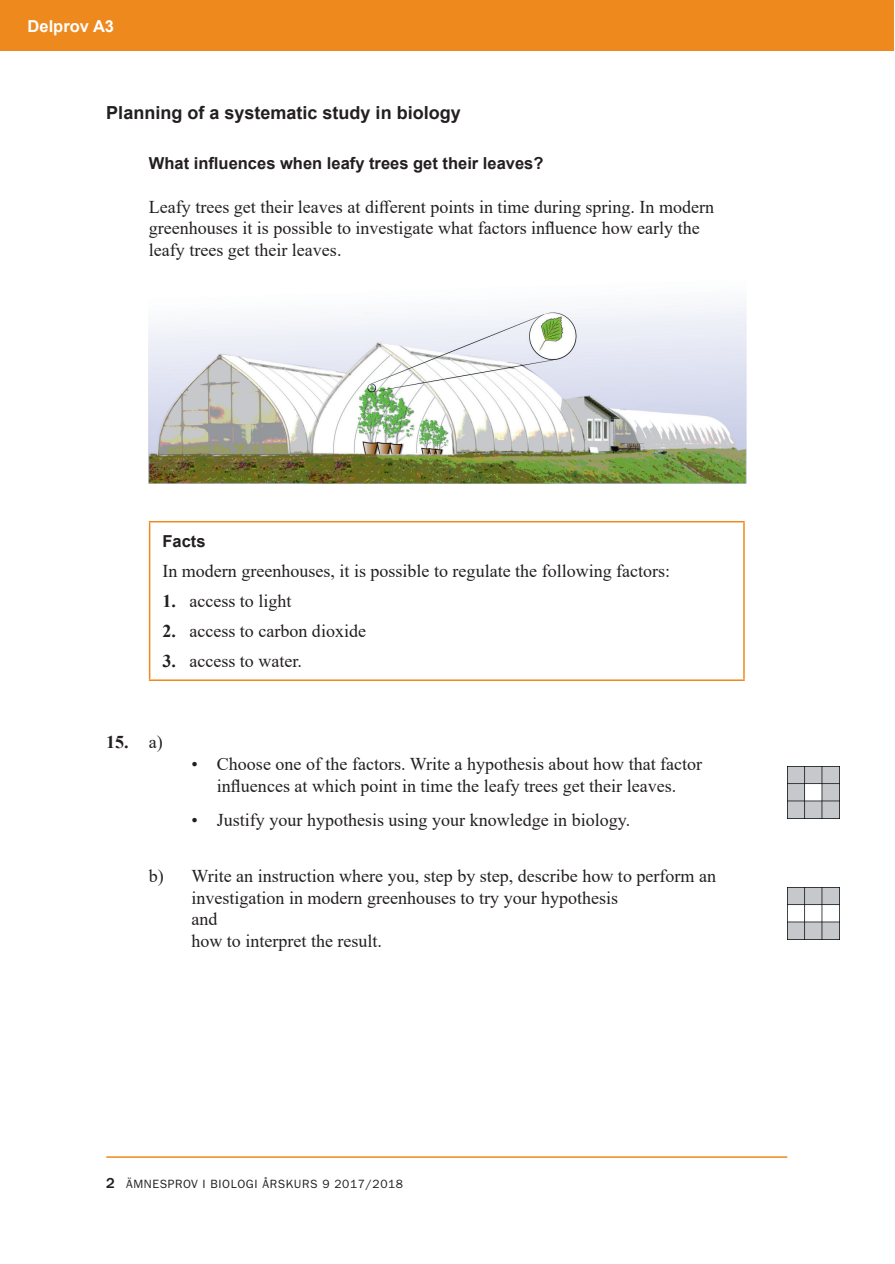
<style>
.page{position:relative;width:895px;height:1264px;background:#fff}
.page>*{position:absolute;margin:0;border:0;box-sizing:border-box;transform-origin:0 0}
.t1{font:18px/21.6px "Times New Roman";color:#231f20}
.t2{font:700 18px "Arial";color:#231f20}
.t3{font:700 18px "Times New Roman";color:#231f20}
.t4{font:700 16.5px "Arial";color:#231f20}
.t5{font:700 16.5px "Arial";color:#fff}
.t6{font:12px "ITC Franklin Gothic Std";letter-spacing:.05em;color:#231f20}
.s1{font-weight:700}
.s2{font-weight:400}
.s3{font-weight:500;font-size:15px}
</style>
<div class="page">
<div style="left:0;top:0;width:893px;height:51px;background:#ed891d"></div>
<hr style="left:106px;top:1156px;width:681px;height:1px;background:#ed891d">
<img style="left:787px;top:887px;width:51px;height:52px">
<img style="left:149px;top:303px;width:597px;height:180px">
<hr style="left:149px;top:521px;width:595px;height:1px;background:#ed891d">
<hr style="left:149px;top:522px;width:1px;height:157px;background:#ed891d">
<hr style="left:743px;top:522px;width:1px;height:157px;background:#ed891d">
<hr style="left:149px;top:679px;width:595px;height:2px;background:#ed891d">
<img style="left:787px;top:766px;width:51px;height:52px">
<p class="t5" style="left:28px;top:14px;width:88px">Delprov A3</p>
<p class="t2" style="left:106px;top:100px;width:356px">Planning of a systematic study in biology</p>
<p class="t4" style="left:149px;top:152px;width:396px">What influences when leafy trees get their leaves?</p>
<p class="t1" style="left:149px;top:195px;width:566px">Leafy trees get their leaves at different points in time during spring. In modern greenhouses it is possible to investigate what factors influence how early the leafy trees get their leaves.</p>
<p class="t4" style="left:162px;top:529px;width:45px">Facts</p>
<p class="t1" style="left:162px;top:559px;width:509px">In modern greenhouses, it is possible to regulate the following factors:</p>
<p class="t1" style="left:162px;top:589px;width:130px"><span class="s1">1.</span> access to light</p>
<p class="t1" style="left:162px;top:620px;width:205px"><span class="s1">2.</span> access to carbon dioxide</p>
<p class="t1" style="left:162px;top:650px;width:141px"><span class="s1">3.</span> access to water.</p>
<p class="t3" style="left:106px;top:729px;width:58px">15. <span class="s2">a)</span></p>
<p class="t1" style="left:191px;top:752px;width:512px;text-align:center">• Choose one of the factors. Write a hypothesis about how that factor influences at which point in time the leafy trees get their leaves.</p>
<p class="t1" style="left:191px;top:808px;width:440px">• Justify your hypothesis using your knowledge in biology.</p>
<p class="t1" style="left:191px;top:864px;width:526px;text-indent:-43px">b) Write an instruction where you, step by step, describe how to perform an investigation in modern greenhouses to try your hypothesis<br>and<br>how to interpret the result.</p>
<p class="t6" style="left:106px;top:1177px;width:298px"><span class="s3">2</span> ÄMNESPROV I BIOLOGI ÅRSKURS 9 2017/2018</p>
</div>
